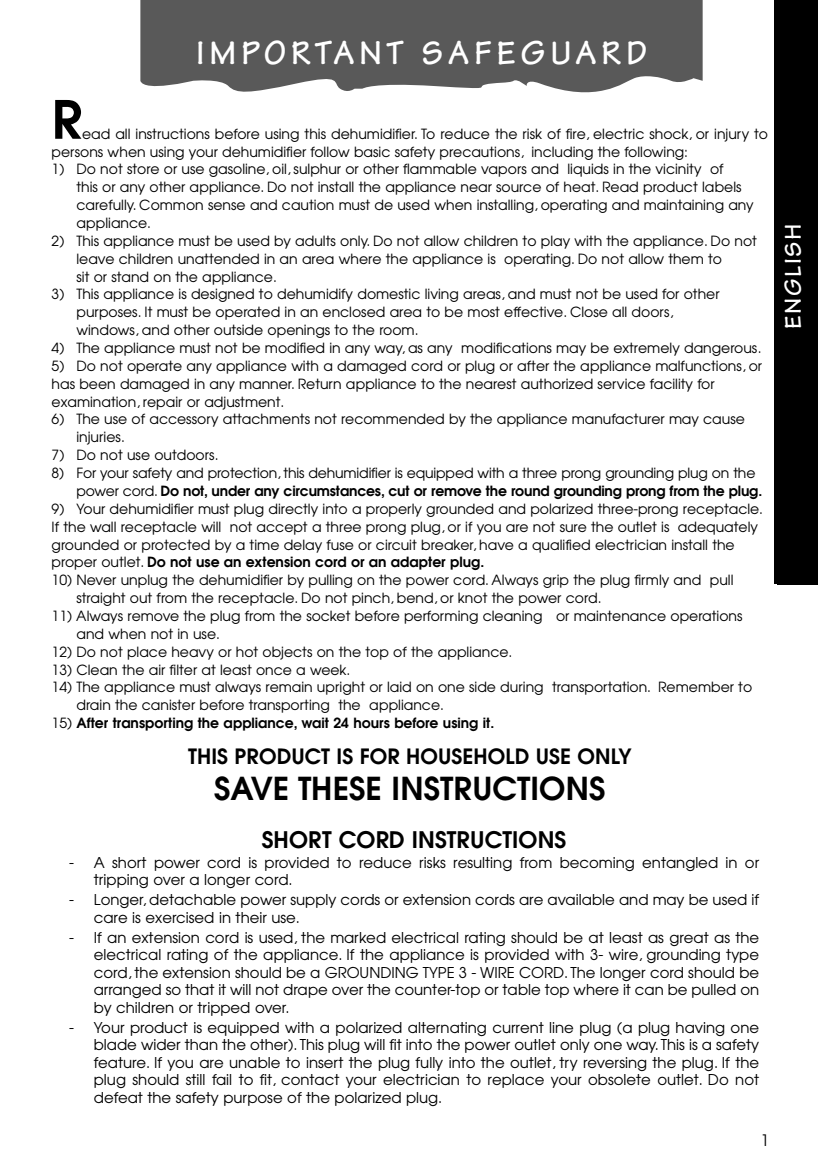
<style>
.page{position:relative;width:818px;height:1166px;background:#fff}
.page>*{position:absolute;margin:0;border:0;box-sizing:border-box;transform-origin:0 0}
.t1{font:600 52.5px "Avant Garde";color:#000}
.t2{font:700 35px "Tekton";letter-spacing:.125em;color:#fff}
.t3{font:600 31.5px "Avant Garde";color:#000}
.t4{font:700 24.5px "Tekton";letter-spacing:.065em;color:#fff}
.t5{font:600 22.75px "Avant Garde";color:#000}
.t6{font:600 21px "Avant Garde";color:#000}
.t7{font:15.75px "Avant Garde";color:#000}
.t8{font:14.88px/17.5px "Avant Garde";color:#000}
.t9{font:14px/17.8px "Avant Garde";color:#000}
.t10{font:600 14px "Avant Garde";color:#000}
.s1{font-weight:600}
.s2{font-weight:400}
</style>
<div class="page">
<svg style="left:140px;top:0;width:562px;height:93px;background:#676767"></svg>
<div style="left:774px;top:0;width:43px;height:583px;background:#000"></div>
<h2 class="t2" style="left:196px;top:41px;width:452px">IMPORTANT SAFEGUARD</h2>
<h1 class="t1" style="left:52px;top:100px;width:32px">R</h1>
<p class="t9" style="left:52px;top:126px;width:717px;text-indent:30px">ead all instructions before using this dehumidifier. To reduce the risk of fire, electric shock, or injury to persons when using your dehumidifier follow basic safety precautions, including the following:</p>
<p class="t9" style="left:76px;top:162px;width:678px;text-indent:-25px">1) Do not store or use gasoline, oil, sulphur or other flammable vapors and liquids in the vicinity of<br>this or any other appliance. Do not install the appliance near source of heat. Read product labels carefully. Common sense and caution must de used when installing, operating and maintaining any appliance.</p>
<p class="t9" style="left:76px;top:233px;width:681px;text-indent:-25px">2) This appliance must be used by adults only. Do not allow children to play with the appliance. Do not leave children unattended in an area where the appliance is operating. Do not allow them to<br>sit or stand on the appliance.</p>
<p class="t9" style="left:76px;top:287px;width:644px;text-indent:-25px">3) This appliance is designed to dehumidify domestic living areas, and must not be used for other purposes. It must be operated in an enclosed area to be most effective. Close all doors, windows, and other outside openings to the room.</p>
<p class="t9" style="left:52px;top:340px;width:711px">4) The appliance must not be modified in any way, as any modifications may be extremely dangerous.</p>
<p class="t9" style="left:52px;top:358px;width:711px">5) Do not operate any appliance with a damaged cord or plug or after the appliance malfunctions, or has been damaged in any manner. Return appliance to the nearest authorized service facility for examination, repair or adjustment.</p>
<p class="t9" style="left:76px;top:412px;width:669px;text-indent:-25px">6) The use of accessory attachments not recommended by the appliance manufacturer may cause injuries.</p>
<p class="t9" style="left:52px;top:447px;width:169px">7) Do not use outdoors.</p>
<p class="t9" style="left:76px;top:465px;width:687px;text-indent:-25px">8) For your safety and protection, this dehumidifier is equipped with a three prong grounding plug on the power cord. <span class="s1">Do not, under any circumstances, cut or remove the round grounding prong from the plug.</span></p>
<p class="t9" style="left:52px;top:501px;width:712px">9) Your dehumidifier must plug directly into a properly grounded and polarized three-prong receptacle.<br>If the wall receptacle will not accept a three prong plug, or if you are not sure the outlet is adequately grounded or protected by a time delay fuse or circuit breaker, have a qualified electrician install the proper outlet. <span class="s1">Do not use an extension cord or an adapter plug.</span></p>
<p class="t9" style="left:76px;top:572px;width:658px;text-indent:-25px">10) Never unplug the dehumidifier by pulling on the power cord. Always grip the plug firmly and pull straight out from the receptacle. Do not pinch, bend, or knot the power cord.</p>
<p class="t9" style="left:76px;top:608px;width:667px;text-indent:-25px">11) Always remove the plug from the socket before performing cleaning or maintenance operations and when not in use.</p>
<p class="t9" style="left:52px;top:644px;width:462px">12) Do not place heavy or hot objects on the top of the appliance.</p>
<p class="t9" style="left:52px;top:661px;width:300px">13) Clean the air filter at least once a week.</p>
<p class="t9" style="left:76px;top:679px;width:677px;text-indent:-25px">14) The appliance must always remain upright or laid on one side during transportation. Remember to drain the canister before transporting the appliance.</p>
<p class="t10" style="left:52px;top:717px;width:444px"><span class="s2">15)</span> After transporting the appliance, wait 24 hours before using it.</p>
<h3 class="t6" style="left:188px;top:748px;width:444px">THIS PRODUCT IS FOR HOUSEHOLD USE ONLY</h3>
<h3 class="t3" style="left:214px;top:776px;width:392px">SAVE THESE INSTRUCTIONS</h3>
<h3 class="t5" style="left:262px;top:830px;width:306px">SHORT CORD INSTRUCTIONS</h3>
<p class="t8" style="left:94px;top:854px;width:666px;text-indent:-25px">- A short power cord is provided to reduce risks resulting from becoming entangled in or tripping over a longer cord.</p>
<p class="t8" style="left:94px;top:892px;width:666px;text-indent:-25px">- Longer, detachable power supply cords or extension cords are available and may be used if care is exercised in their use.</p>
<p class="t8" style="left:94px;top:929px;width:666px;text-align:justify;text-indent:-25px">- If an extension cord is used, the marked electrical rating should be at least as great as the electrical rating of the appliance. If the appliance is provided with 3- wire, grounding type cord, the extension should be a GROUNDING TYPE 3 - WIRE CORD. The longer cord should be arranged so that it will not drape over the counter-top or table top where it can be pulled on by children or tripped over.</p>
<p class="t8" style="left:94px;top:1019px;width:666px;text-align:justify;text-indent:-25px">- Your product is equipped with a polarized alternating current line plug (a plug having one blade wider than the other).This plug will fit into the power outlet only one way.This is a safety feature. If you are unable to insert the plug fully into the outlet, try reversing the plug. If the plug should still fail to fit, contact your electrician to replace your obsolete outlet. Do not defeat the safety purpose of the polarized plug.</p>
<p class="t7" style="left:760px;top:1134px;width:10px">1</p>
<h3 class="t4" style="left:784px;top:329px;width:107px;rotate:-90deg">ENGLISH</h3>
</div>
